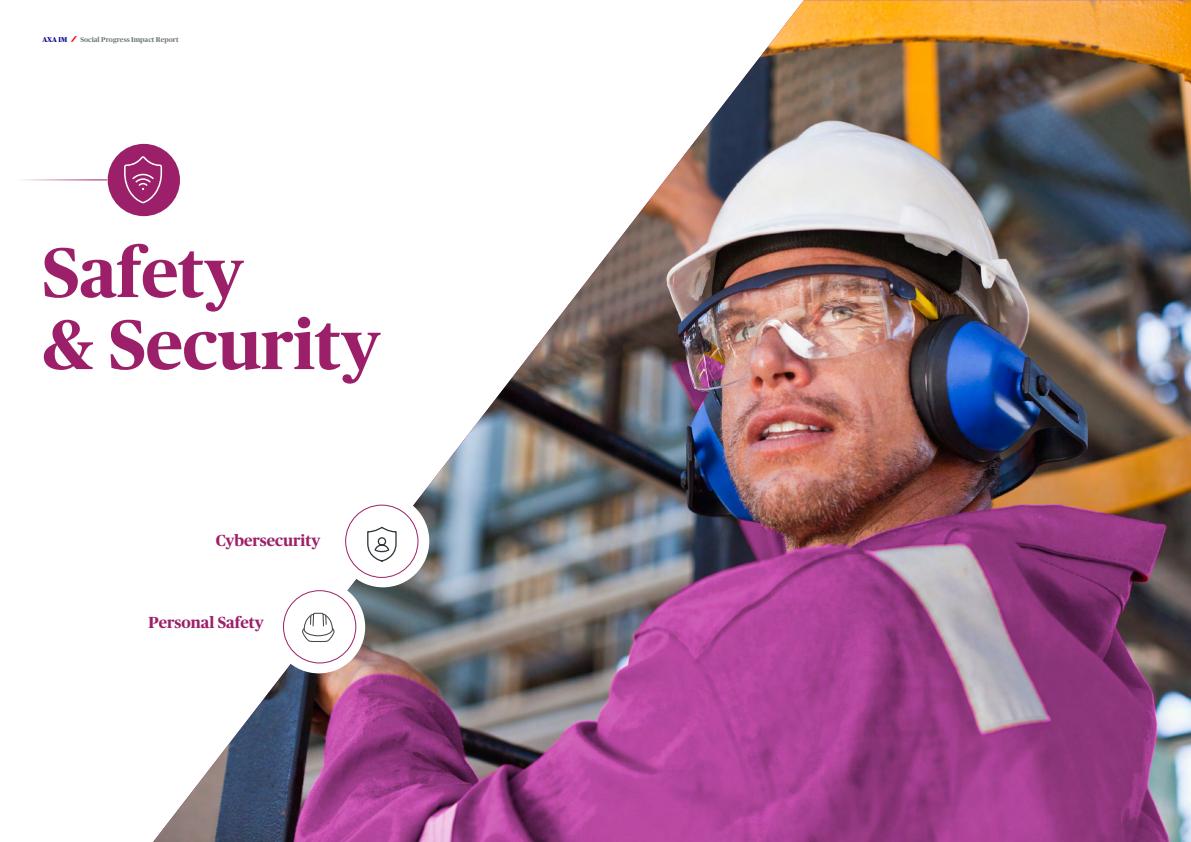
<style>
.page{position:relative;width:1191px;height:842px;background:#fff}
.page>*{position:absolute;margin:0;border:0;box-sizing:border-box;transform-origin:0 0}
.t1{font:700 70px/72px "Publico Headline";color:#9c2069}
.t2{font:700 16px "Publico Headline";color:#9c2069}
.t3{font:700 7px "Publico Headline";color:#6f7778}
.t4{font:700 7px "Publico Headline";color:#000093}
</style>
<div class="page">
<svg style="left:71px;top:36px;width:6px;height:6px"></svg>
<img style="left:153px;top:0;width:1038px;height:842px">
<div style="left:337px;top:495px;width:92px;height:92px;background:#fff;border-radius:50%"></div>
<div style="left:272px;top:581px;width:93px;height:92px;background:#fff;border-radius:50%"></div>
<div style="left:345px;top:505px;width:73px;height:73px;border:1px solid #9c2069;border-radius:50%"></div>
<svg style="left:367px;top:527px;width:30px;height:35px"></svg>
<div style="left:283px;top:590px;width:73px;height:73px;border:1px solid #9c2069;border-radius:50%"></div>
<svg style="left:302px;top:613px;width:32px;height:29px"></svg>
<hr style="left:0;top:179px;width:107px;height:1px;background:#9c2069">
<div style="left:108px;top:144px;width:72px;height:72px;background:#9c2069;border-radius:50%"></div>
<svg style="left:124px;top:156px;width:38px;height:47px"></svg>
<p class="t4" style="left:43px;top:34px;width:26px">AXA IM</p>
<p class="t3" style="left:80px;top:34px;width:100px">Social Progress Impact Report</p>
<h1 class="t1" style="left:43px;top:232px;width:339px">Safety<br>&amp; Security</h1>
<p class="t2" style="left:216px;top:529px;width:106px">Cybersecurity</p>
<p class="t2" style="left:148px;top:611px;width:117px">Personal Safety</p>
</div>
